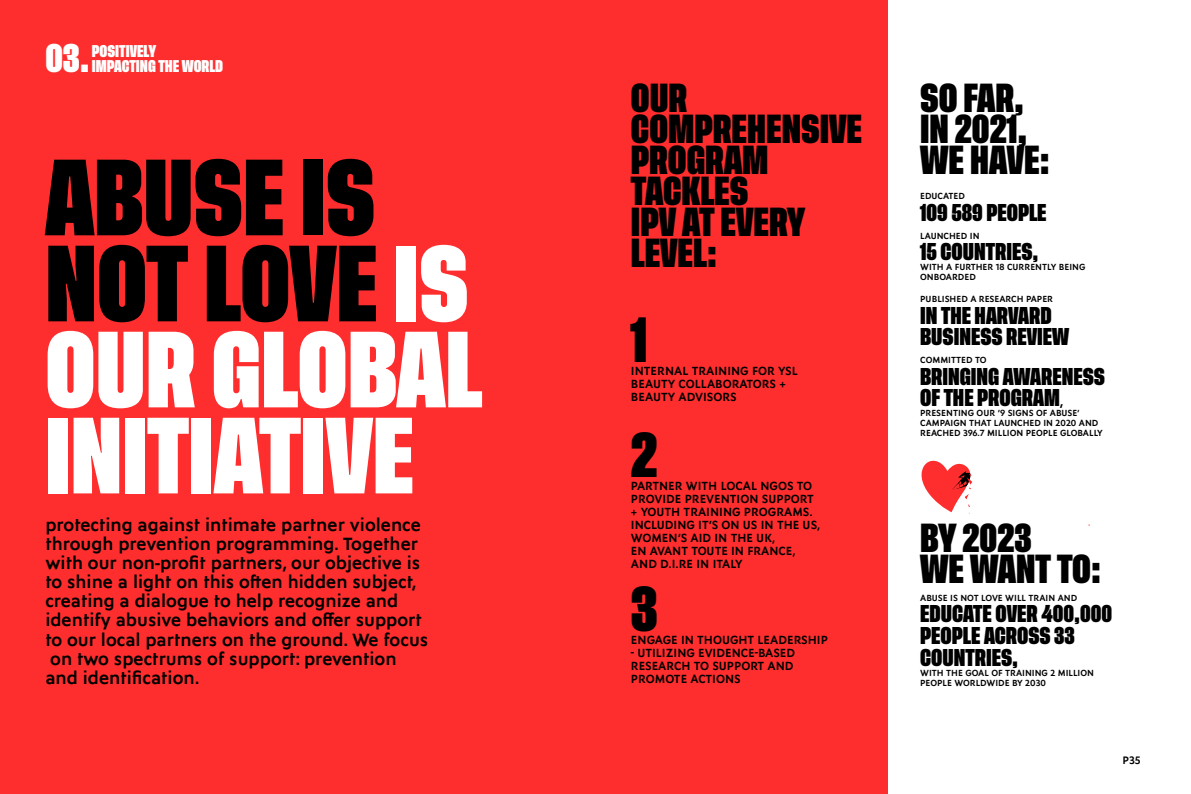
<style>
.page{position:relative;width:1191px;height:794px;background:#fff}
.page>*{position:absolute;margin:0;border:0;box-sizing:border-box;transform-origin:0 0}
.t1{font:700 80px/86px "Tusker Grotesk 6700";color:#fff}
.t2{font:700 47px "Tusker Grotesk 6700";color:#000}
.t3{font:700 30px/31px "Tusker Grotesk 6700";color:#000}
.t4{font:700 29.6px "Tusker Grotesk 6700";color:#fff}
.t5{font:600 18px/19px "Singulier";color:#000}
.t6{font:700 18px/21.6px "Tusker Grotesk 6700";color:#000}
.t7{font:700 12.6px/15.1px "Tusker Grotesk 6700";color:#fff}
.t8{font:600 12px/13px "Singulier";color:#000}
.t9{font:600 11px "Singulier";color:#000}
.t10{font:600 9px/10px "Singulier";color:#000}
.s1{color:#000}
.s2{font-family:"Singulier";font-weight:600;font-size:14px}
</style>
<div class="page">
<div style="left:0;top:0;width:887px;height:794px;background:#ff2e2e"></div>
<svg style="left:921px;top:460px;width:51px;height:54px"></svg>
<h3 class="t4" style="left:45px;top:40px;width:46px">03.</h3>
<p class="t7" style="left:92px;top:44px;width:133px">POSITIVELY<br>IMPACTING THE WORLD</p>
<h1 class="t1" style="left:45px;top:160px;width:438px"><span class="s1">ABUSE IS<br>NOT LOVE</span> IS<br>OUR GLOBAL<br>INITIATIVE</h1>
<p class="t5" style="left:45px;top:515px;width:384px">protecting against intimate partner violence through prevention programming. Together with our non-profit partners, our objective is to shine a light on this often hidden subject, creating a dialogue to help recognize and identify abusive behaviors and offer support to our local partners on the ground. We focus on two spectrums of support: prevention and identification.</p>
<h3 class="t3" style="left:631px;top:84px;width:233px">OUR<br>COMPREHENSIVE<br>PROGRAM<br>TACKLES<br>IPV AT EVERY<br>LEVEL:</h3>
<h2 class="t2" style="left:631px;top:312px;width:18px">1</h2>
<p class="t8" style="left:631px;top:364px;width:168px">INTERNAL TRAINING FOR YSL<br>BEAUTY COLLABORATORS +<br>BEAUTY ADVISORS</p>
<h2 class="t2" style="left:631px;top:427px;width:28px">2</h2>
<p class="t8" style="left:631px;top:479px;width:191px">PARTNER WITH LOCAL NGOS TO<br>PROVIDE PREVENTION SUPPORT + YOUTH TRAINING PROGRAMS.<br>INCLUDING IT’S ON US IN THE US,<br>WOMEN’S AID IN THE UK,<br>EN AVANT TOUTE IN FRANCE,<br>AND D.I.RE IN ITALY</p>
<h2 class="t2" style="left:631px;top:581px;width:28px">3</h2>
<p class="t8" style="left:631px;top:633px;width:199px">ENGAGE IN THOUGHT LEADERSHIP</p>
<p class="t8" style="left:631px;top:646px;width:166px">- UTILIZING EVIDENCE-BASED<br>RESEARCH TO SUPPORT AND<br>PROMOTE ACTIONS</p>
<h3 class="t3" style="left:920px;top:84px;width:131px">SO FAR,<br>IN 2021,<br>WE HAVE:</h3>
<p class="t10" style="left:920px;top:191px;width:46px">EDUCATED</p>
<p class="t6" style="left:920px;top:202px;width:128px">109 589 PEOPLE</p>
<p class="t10" style="left:920px;top:230px;width:61px">LAUNCHED IN</p>
<p class="t6" style="left:920px;top:242px;width:120px">15 COUNTRIES,</p>
<p class="t10" style="left:920px;top:262px;width:167px">WITH A FURTHER 18 CURRENTLY BEING<br>ONBOARDED</p>
<p class="t10" style="left:920px;top:293px;width:134px">PUBLISHED A RESEARCH PAPER</p>
<p class="t6" style="left:920px;top:305px;width:150px">IN THE HARVARD<br>BUSINESS REVIEW</p>
<p class="t10" style="left:920px;top:355px;width:68px">COMMITTED TO</p>
<p class="t6" style="left:920px;top:366px;width:186px">BRINGING AWARENESS<br>OF THE PROGRAM<span class="s2">,</span></p>
<p class="t10" style="left:920px;top:408px;width:184px">PRESENTING OUR ‘9 SIGNS OF ABUSE’<br>CAMPAIGN THAT LAUNCHED IN 2020 AND<br>REACHED 396.7 MILLION PEOPLE GLOBALLY</p>
<h3 class="t3" style="left:920px;top:524px;width:182px">BY 2023<br>WE WANT TO:</h3>
<p class="t10" style="left:920px;top:592px;width:158px">ABUSE IS NOT LOVE WILL TRAIN AND</p>
<p class="t6" style="left:920px;top:604px;width:193px">EDUCATE OVER 400,000<br>PEOPLE ACROSS 33<br>COUNTRIES,</p>
<p class="t10" style="left:920px;top:667px;width:175px">WITH THE GOAL OF TRAINING 2 MILLION<br>PEOPLE WORLDWIDE BY 2030</p>
<p class="t9" style="left:1122px;top:752px;width:20px">P35</p>
</div>
